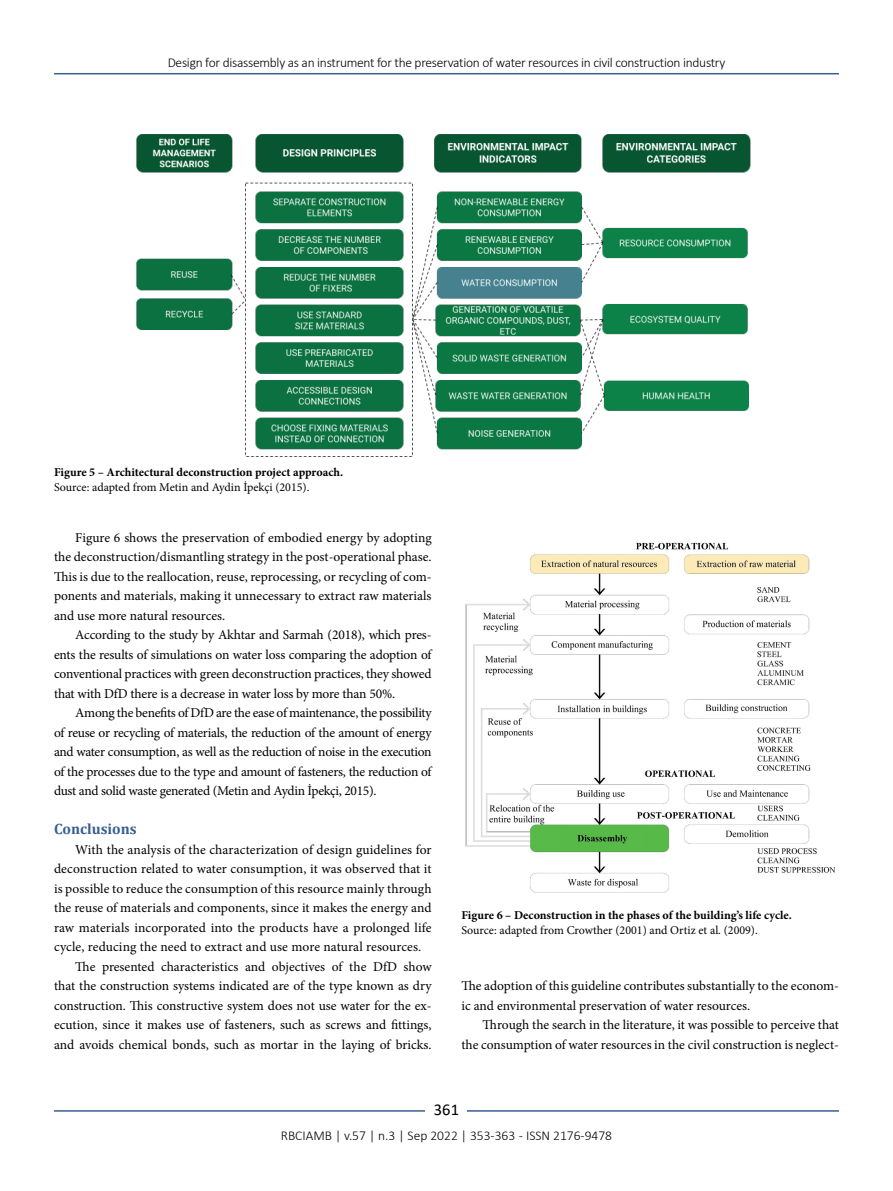
<style>
.page{position:relative;width:893px;height:1191px;background:#fff}
.page>*{position:absolute;margin:0;border:0;box-sizing:border-box;transform-origin:0 0}
.t1{font:16.5px "Calibri";color:#000}
.t2{font:700 15px "Cambria";color:#365f92}
.t3{font:13.5px/19.5px "Minion Pro";color:#000;text-align:justify}
.t4{font:300 13.5px "Calibri";letter-spacing:-.02em;color:#000}
.t5{font:300 13.5px "Calibri";color:#000}
.t6{font:700 12px "Minion Pro";color:#000}
.t7{font:12px "Minion Pro";color:#000}
</style>
<div class="page">
<hr style="left:54px;top:73px;width:785px;height:1px;background:#365f92">
<hr style="left:54px;top:1110px;width:785px;height:1px;background:#365f92">
<div style="left:426px;top:1096px;width:41px;height:26px;background:#fff"></div>
<img style="left:465px;top:542px;width:371px;height:351px">
<img style="left:136px;top:134px;width:615px;height:323px">
<p class="t4" style="left:168px;top:54px;width:559px">Design for disassembly as an instrument for the preservation of water resources in civil construction industry</p>
<p class="t6" style="left:54px;top:464px;width:291px">Figure 5 – Architectural deconstruction project approach.</p>
<p class="t7" style="left:54px;top:479px;width:257px">Source: adapted from Metin and Aydin İpekçi (2015).</p>
<p class="t3" style="left:54px;top:528px;width:379px;text-indent:21px">Figure 6 shows the preservation of embodied energy by adopting the deconstruction/dismantling strategy in the post-operational phase.<br>This is due to the reallocation, reuse, reprocessing, or recycling of com&shy;ponents and materials, making it unnecessary to extract raw materials and use more natural resources.</p>
<p class="t3" style="left:54px;top:625px;width:379px;text-indent:21px">According to the study by Akhtar and Sarmah (2018), which pres&shy;ents the results of simulations on water loss comparing the adoption of conventional practices with green deconstruction practices, they showed that with DfD there is a decrease in water loss by more than 50%.</p>
<p class="t3" style="left:54px;top:703px;width:379px;text-indent:21px">Among the benefits of DfD are the ease of maintenance, the possibility of reuse or recycling of materials, the reduction of the amount of energy and water consumption, as well as the reduction of noise in the execution of the processes due to the type and amount of fasteners, the reduction of dust and solid waste generated (Metin and Aydin İpekçi, 2015).</p>
<p class="t2" style="left:54px;top:818px;width:84px">Conclusions</p>
<p class="t3" style="left:75px;top:840px;width:358px">With the analysis of the characterization of design guidelines for</p>
<p class="t3" style="left:54px;top:859px;width:379px">deconstruction related to water consumption, it was observed that it</p>
<p class="t3" style="left:54px;top:878px;width:379px">is possible to reduce the consumption of this resource mainly through</p>
<p class="t3" style="left:54px;top:898px;width:379px">the reuse of materials and components, since it makes the energy and</p>
<p class="t3" style="left:54px;top:917px;width:379px">raw materials incorporated into the products have a prolonged life</p>
<p class="t3" style="left:54px;top:937px;width:369px">cycle, reducing the need to extract and use more natural resources.</p>
<p class="t3" style="left:75px;top:956px;width:358px">The presented characteristics and objectives of the DfD show</p>
<p class="t3" style="left:54px;top:976px;width:379px">that the construction systems indicated are of the type known as dry</p>
<p class="t3" style="left:54px;top:995px;width:379px">construction. This constructive system does not use water for the ex-</p>
<p class="t3" style="left:54px;top:1015px;width:379px">ecution, since it makes use of fasteners, such as screws and fittings,</p>
<p class="t3" style="left:54px;top:1034px;width:379px">and avoids chemical bonds, such as mortar in the laying of bricks.</p>
<p class="t6" style="left:461px;top:906px;width:332px">Figure 6 – Deconstruction in the phases of the building’s life cycle.</p>
<p class="t7" style="left:461px;top:922px;width:298px">Source: adapted from Crowther (2001) and Ortiz et al. (2009).</p>
<p class="t3" style="left:461px;top:976px;width:379px">The adoption of this guideline contributes substantially to the econom&shy;ic and environmental preservation of water resources.</p>
<p class="t3" style="left:461px;top:1015px;width:379px;text-align:right">Through the search in the literature, it was possible to perceive that<br>the consumption of water resources in the civil construction is neglect-</p>
<p class="t1" style="left:434px;top:1098px;width:27px">361</p>
<p class="t5" style="left:281px;top:1126px;width:333px">RBCIAMB | v.57 | n.3 | Sep 2022 | 353-363 - ISSN 2176-9478</p>
</div>
